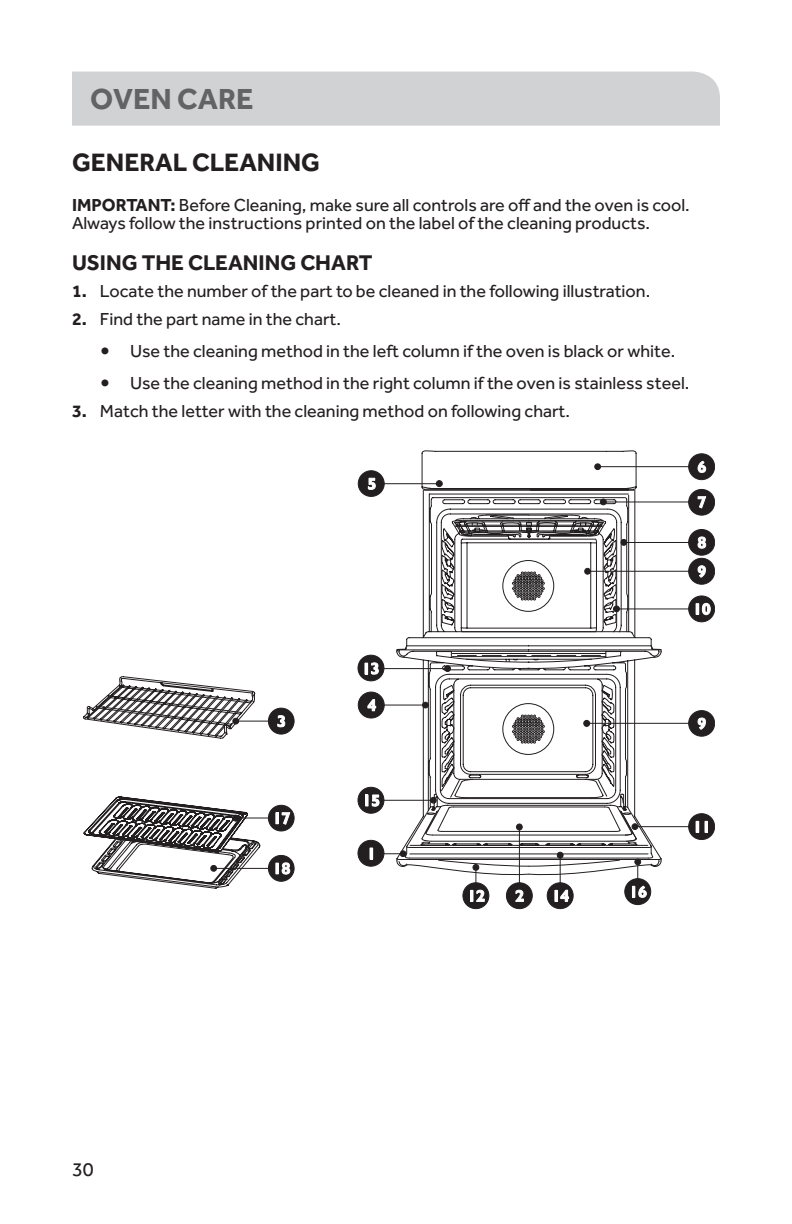
<style>
.page{position:relative;width:792px;height:1224px;background:#fff}
.page>*{position:absolute;margin:0;border:0;box-sizing:border-box;transform-origin:0 0}
.t1{font:700 30px "Effra";color:#636366}
.t2{font:700 26px "Effra";color:#231f20}
.t3{font:700 22px "Effra";color:#231f20}
.t4{font:20px "Effra";color:#231f20}
.t5{font:18px/18px "Effra";color:#231f20}
.s1{font-weight:700}
.s2{font-weight:700;font-size:24px}
</style>
<div class="page">
<div style="left:72px;top:72px;width:648px;height:54px;background:#d1d2d4"></div>
<svg style="left:396px;top:570px;width:266px;height:224px"></svg>
<svg style="left:398px;top:674px;width:216px;height:120px"></svg>
<svg style="left:421px;top:451px;width:216px;height:324px"></svg>
<hr style="left:588px;top:571px;width:101px;height:1px;background:#231f20">
<hr style="left:617px;top:609px;width:72px;height:1px;background:#231f20">
<hr style="left:214px;top:868px;width:54px;height:1px;background:#231f20">
<hr style="left:236px;top:818px;width:32px;height:1px;background:#231f20">
<svg style="left:84px;top:797px;width:176px;height:92px"></svg>
<hr style="left:236px;top:721px;width:32px;height:1px;background:#231f20">
<svg style="left:83px;top:676px;width:172px;height:63px"></svg>
<hr style="left:603px;top:502px;width:91px;height:1px;background:#231f20">
<hr style="left:624px;top:542px;width:65px;height:1px;background:#231f20">
<hr style="left:598px;top:466px;width:91px;height:1px;background:#231f20">
<svg style="left:595px;top:464px;width:6px;height:6px"></svg>
<hr style="left:635px;top:826px;width:54px;height:1px;background:#231f20">
<hr style="left:384px;top:705px;width:42px;height:1px;background:#231f20">
<svg style="left:423px;top:702px;width:5px;height:6px"></svg>
<hr style="left:384px;top:483px;width:55px;height:1px;background:#231f20">
<svg style="left:436px;top:481px;width:6px;height:6px"></svg>
<div style="left:689px;top:489px;width:26px;height:26px;background:#231f20;border-radius:50%"></div>
<div style="left:689px;top:489px;width:26px;height:26px;border:1px solid #231f20;border-radius:50%"></div>
<div style="left:689px;top:530px;width:26px;height:25px;background:#231f20;border-radius:50%"></div>
<div style="left:689px;top:529px;width:26px;height:26px;border:1px solid #231f20;border-radius:50%"></div>
<div style="left:689px;top:454px;width:26px;height:26px;background:#231f20;border-radius:50%"></div>
<div style="left:689px;top:454px;width:26px;height:26px;border:1px solid #231f20;border-radius:50%"></div>
<div style="left:689px;top:558px;width:26px;height:26px;background:#231f20;border-radius:50%"></div>
<div style="left:689px;top:558px;width:26px;height:26px;border:1px solid #231f20;border-radius:50%"></div>
<div style="left:689px;top:596px;width:26px;height:26px;background:#231f20;border-radius:50%"></div>
<div style="left:689px;top:596px;width:26px;height:26px;border:1px solid #231f20;border-radius:50%"></div>
<svg style="left:689px;top:814px;width:26px;height:26px"></svg>
<div style="left:689px;top:814px;width:26px;height:26px;border:1px solid #231f20;border-radius:50%"></div>
<div style="left:358px;top:692px;width:26px;height:26px;background:#231f20;border-radius:50%"></div>
<div style="left:358px;top:692px;width:26px;height:26px;border:1px solid #231f20;border-radius:50%"></div>
<div style="left:358px;top:471px;width:26px;height:25px;background:#231f20;border-radius:50%"></div>
<div style="left:358px;top:471px;width:26px;height:25px;border:1px solid #231f20;border-radius:50%"></div>
<div style="left:358px;top:787px;width:26px;height:26px;background:#231f20;border-radius:50%"></div>
<div style="left:358px;top:787px;width:26px;height:26px;border:1px solid #231f20;border-radius:50%"></div>
<div style="left:358px;top:840px;width:26px;height:26px;background:#231f20;border-radius:50%"></div>
<div style="left:358px;top:840px;width:26px;height:26px;border:1px solid #231f20;border-radius:50%"></div>
<div style="left:689px;top:711px;width:26px;height:25px;background:#231f20;border-radius:50%"></div>
<div style="left:689px;top:711px;width:26px;height:25px;border:1px solid #231f20;border-radius:50%"></div>
<div style="left:268px;top:855px;width:26px;height:26px;background:#231f20;border-radius:50%"></div>
<div style="left:268px;top:855px;width:26px;height:26px;border:1px solid #231f20;border-radius:50%"></div>
<div style="left:268px;top:805px;width:26px;height:26px;background:#231f20;border-radius:50%"></div>
<div style="left:268px;top:805px;width:26px;height:26px;border:1px solid #231f20;border-radius:50%"></div>
<div style="left:268px;top:708px;width:26px;height:26px;background:#231f20;border-radius:50%"></div>
<div style="left:268px;top:708px;width:26px;height:26px;border:1px solid #231f20;border-radius:50%"></div>
<svg style="left:698px;top:497px;width:8px;height:11px"></svg>
<svg style="left:698px;top:537px;width:8px;height:11px"></svg>
<svg style="left:698px;top:461px;width:8px;height:12px"></svg>
<svg style="left:698px;top:566px;width:8px;height:11px"></svg>
<svg style="left:696px;top:603px;width:14px;height:12px"></svg>
<svg style="left:696px;top:821px;width:3px;height:11px"></svg>
<svg style="left:705px;top:821px;width:2px;height:11px"></svg>
<svg style="left:698px;top:718px;width:8px;height:11px"></svg>
<svg style="left:276px;top:863px;width:14px;height:11px"></svg>
<svg style="left:276px;top:813px;width:14px;height:11px"></svg>
<svg style="left:278px;top:716px;width:7px;height:11px"></svg>
<hr style="left:587px;top:723px;width:102px;height:1px;background:#231f20">
<hr style="left:384px;top:668px;width:64px;height:1px;background:#231f20">
<svg style="left:442px;top:497px;width:210px;height:290px"></svg>
<div style="left:358px;top:655px;width:26px;height:26px;background:#231f20;border-radius:50%"></div>
<div style="left:358px;top:655px;width:26px;height:26px;border:1px solid #231f20;border-radius:50%"></div>
<svg style="left:368px;top:699px;width:8px;height:12px"></svg>
<svg style="left:368px;top:478px;width:7px;height:12px"></svg>
<svg style="left:365px;top:663px;width:13px;height:11px"></svg>
<div style="left:625px;top:879px;width:26px;height:26px;background:#231f20;border-radius:50%"></div>
<div style="left:625px;top:879px;width:26px;height:26px;border:1px solid #231f20;border-radius:50%"></div>
<div style="left:547px;top:883px;width:26px;height:26px;background:#231f20;border-radius:50%"></div>
<div style="left:547px;top:883px;width:26px;height:26px;border:1px solid #231f20;border-radius:50%"></div>
<div style="left:506px;top:883px;width:26px;height:26px;background:#231f20;border-radius:50%"></div>
<div style="left:506px;top:883px;width:26px;height:26px;border:1px solid #231f20;border-radius:50%"></div>
<div style="left:463px;top:883px;width:26px;height:26px;background:#231f20;border-radius:50%"></div>
<div style="left:463px;top:883px;width:26px;height:26px;border:1px solid #231f20;border-radius:50%"></div>
<svg style="left:366px;top:794px;width:296px;height:107px"></svg>
<h1 class="t1" style="left:90px;top:81px;width:165px">OVEN CARE</h1>
<h2 class="t2" style="left:72px;top:146px;width:250px">GENERAL CLEANING</h2>
<p class="t5" style="left:72px;top:196px;width:619px"><span class="s1">IMPORTANT:</span> Before Cleaning, make sure all controls are off and the oven is cool.<br>Always follow the instructions printed on the label of the cleaning products.</p>
<p class="t3" style="left:72px;top:249px;width:302px">USING THE CLEANING CHART</p>
<p class="t5" style="left:72px;top:282px;width:580px"><span class="s1">1.</span> Locate the number of the part to be cleaned in the following illustration.</p>
<p class="t5" style="left:72px;top:310px;width:271px"><span class="s1">2.</span> Find the part name in the chart.</p>
<p class="t5" style="left:100px;top:342px;width:577px"><span class="s2">•</span> Use the cleaning method in the left column if the oven is black or white.</p>
<p class="t5" style="left:100px;top:374px;width:591px"><span class="s2">•</span> Use the cleaning method in the right column if the oven is stainless steel.</p>
<p class="t5" style="left:72px;top:402px;width:500px"><span class="s1">3.</span> Match the letter with the cleaning method on following chart.</p>
<p class="t4" style="left:72px;top:1157px;width:23px">30</p>
</div>
